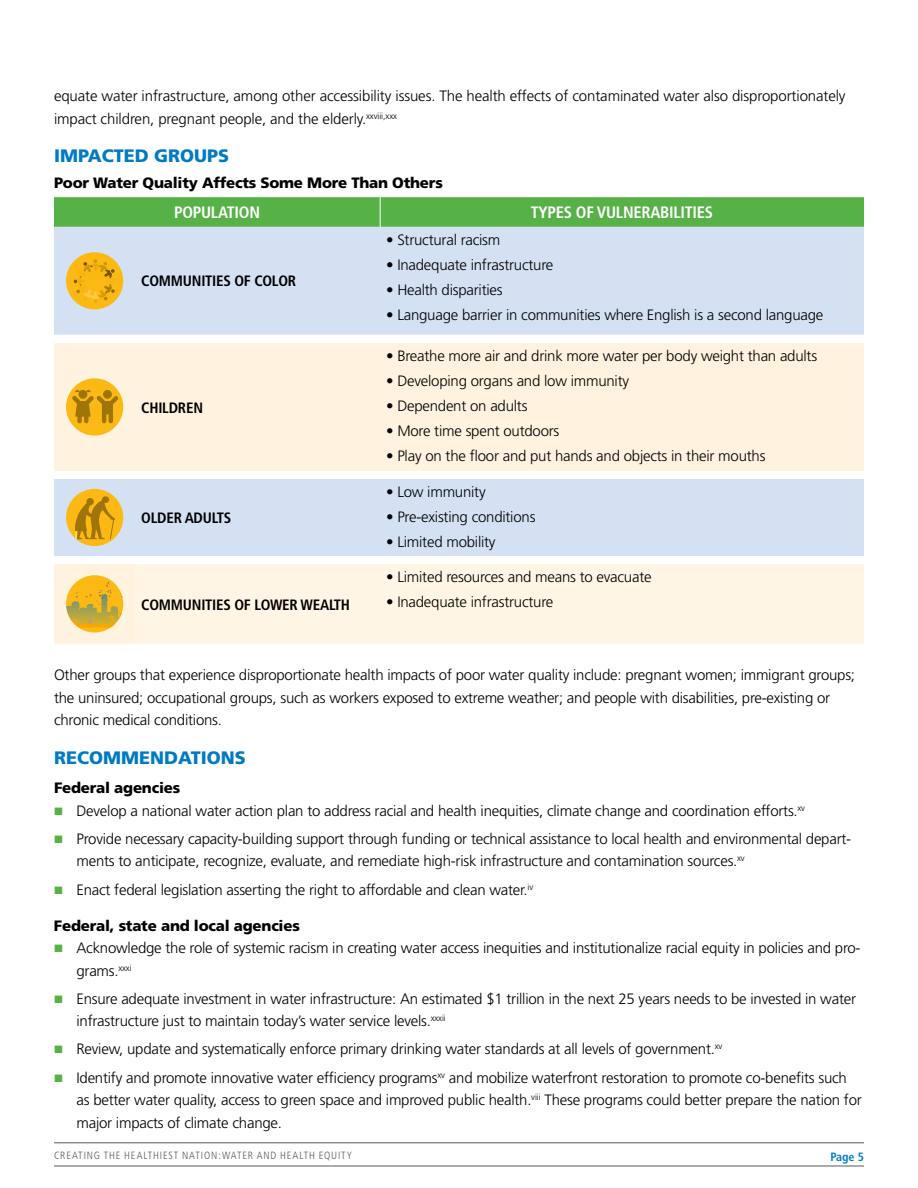
<style>
.page{position:relative;width:918px;height:1188px;background:#fff}
.page>*{position:absolute;margin:0;border:0;box-sizing:border-box;transform-origin:0 0}
.t1{font:900 18px "Frutiger";color:#007bc3}
.t2{font:700 condensed 16.5px "Frutiger";letter-spacing:-.015em;color:#fff}
.t3{font:300 15px/22.5px "Frutiger";letter-spacing:-.015em;color:#000}
.t4{font:900 15px "Frutiger";letter-spacing:-.015em;color:#000}
.t5{font:700 condensed 15px "Frutiger";letter-spacing:-.015em;color:#000}
.t6{font:700 condensed 12px "Frutiger";color:#007bc3}
.t7{font:300 condensed 10.5px "Frutiger";letter-spacing:.08em;color:#58595b}
.s1{font-weight:900}
</style>
<div class="page">
<hr style="left:54px;top:1143px;width:810px;height:1px;background:#58595b">
<hr style="left:54px;top:1166px;width:810px;height:1px;background:#58595b">
<div style="left:54px;top:197px;width:810px;height:30px;background:#56b146"></div>
<div style="left:54px;top:227px;width:810px;height:108px;background:#d4e1f3"></div>
<svg style="left:54px;top:343px;width:810px;height:301px;background:#f0ede8"></svg>
<div style="left:135px;top:564px;width:729px;height:80px;background:#fff5e4"></div>
<hr style="left:380px;top:197px;width:1px;height:30px;background:#fff">
<div style="left:66px;top:252px;width:57px;height:57px;background:#fdb913;border-radius:50%"></div>
<svg style="left:74px;top:259px;width:44px;height:44px"></svg>
<div style="left:66px;top:378px;width:57px;height:58px;background:#fdb913;border-radius:50%"></div>
<svg style="left:72px;top:389px;width:46px;height:35px"></svg>
<svg style="left:103px;top:390px;width:9px;height:9px"></svg>
<div style="left:66px;top:489px;width:57px;height:57px;background:#fdb913;border-radius:50%"></div>
<svg style="left:75px;top:496px;width:40px;height:43px"></svg>
<div style="left:66px;top:575px;width:57px;height:57px;background:#fdb913;border-radius:50%"></div>
<svg style="left:66px;top:581px;width:57px;height:47px"></svg>
<p class="t3" style="left:54px;top:85px;width:793px">equate water infrastructure, among other accessibility issues. The health effects of contaminated water also disproportionately impact children, pregnant people, and the elderly.<sup>xxviii,xxx</sup></p>
<p class="t1" style="left:54px;top:145px;width:177px">IMPACTED GROUPS</p>
<p class="t4" style="left:54px;top:174px;width:390px">Poor Water Quality Affects Some More Than Others</p>
<p class="t2" style="left:174px;top:203px;width:88px">POPULATION</p>
<p class="t2" style="left:531px;top:203px;width:184px">TYPES OF VULNERABILITIES</p>
<p class="t5" style="left:141px;top:272px;width:156px">COMMUNITIES OF COLOR</p>
<p class="t5" style="left:141px;top:398px;width:63px">CHILDREN</p>
<p class="t5" style="left:141px;top:509px;width:91px">OLDER ADULTS</p>
<p class="t5" style="left:141px;top:595px;width:210px">COMMUNITIES OF LOWER WEALTH</p>
<p class="t3" style="left:386px;top:228px;width:116px">• Structural racism</p>
<p class="t3" style="left:386px;top:253px;width:169px">• Inadequate infrastructure</p>
<p class="t3" style="left:386px;top:278px;width:118px">• Health disparities</p>
<p class="t3" style="left:386px;top:303px;width:439px">• Language barrier in communities where English is a second language</p>
<p class="t3" style="left:386px;top:344px;width:433px">• Breathe more air and drink more water per body weight than adults</p>
<p class="t3" style="left:386px;top:369px;width:245px">• Developing organs and low immunity</p>
<p class="t3" style="left:386px;top:394px;width:143px">• Dependent on adults</p>
<p class="t3" style="left:386px;top:419px;width:175px">• More time spent outdoors</p>
<p class="t3" style="left:386px;top:444px;width:381px">• Play on the floor and put hands and objects in their mouths</p>
<p class="t3" style="left:386px;top:480px;width:101px">• Low immunity</p>
<p class="t3" style="left:386px;top:505px;width:151px">• Pre-existing conditions</p>
<p class="t3" style="left:386px;top:530px;width:111px">• Limited mobility</p>
<p class="t3" style="left:386px;top:565px;width:267px">• Limited resources and means to evacuate</p>
<p class="t3" style="left:386px;top:590px;width:169px">• Inadequate infrastructure</p>
<p class="t3" style="left:54px;top:664px;width:803px">Other groups that experience disproportionate health impacts of poor water quality include: pregnant women; immigrant groups; the uninsured; occupational groups, such as workers exposed to extreme weather; and people with disabilities, pre-existing or chronic medical conditions.</p>
<p class="t1" style="left:54px;top:747px;width:193px">RECOMMENDATIONS</p>
<p class="t3" style="left:76px;top:777px;width:730px;text-indent:-22px"><span class="s1">Federal agencies<br></span>Develop a national water action plan to address racial and health inequities, climate change and coordination efforts.<sup>xv</sup></p>
<p class="t3" style="left:76px;top:827px;width:776px">Provide necessary capacity-building support through funding or technical assistance to local health and environmental depart&shy;ments to anticipate, recognize, evaluate, and remediate high-risk infrastructure and contamination sources.<sup>xv</sup></p>
<p class="t3" style="left:76px;top:878px;width:458px">Enact federal legislation asserting the right to affordable and clean water.<sup>iv</sup></p>
<p class="t4" style="left:54px;top:916px;width:247px">Federal, state and local agencies</p>
<p class="t3" style="left:76px;top:937px;width:786px">Acknowledge the role of systemic racism in creating water access inequities and institutionalize racial equity in policies and pro&shy;grams.<sup>xxxi</sup></p>
<p class="t3" style="left:76px;top:987px;width:781px">Ensure adequate investment in water infrastructure: An estimated $1 trillion in the next 25 years needs to be invested in water infrastructure just to maintain today’s water service levels.<sup>xxxii</sup></p>
<p class="t3" style="left:76px;top:1035px;width:772px;line-height:28.2px">Review, update and systematically enforce primary drinking water standards at all levels of government.<sup>xv<br></sup>Identify and promote innovative water efficiency programs<sup>xv</sup> and mobilize waterfront restoration to promote co-benefits such</p>
<p class="t3" style="left:77px;top:1089px;width:787px">as better water quality, access to green space and improved public health.<sup>viii</sup> These programs could better prepare the nation for major impacts of climate change.</p>
<p class="t7" style="left:54px;top:1150px;width:300px">CREATING THE HEALTHIEST NATION:WATER AND HEALTH EQUITY</p>
<p class="t6" style="left:831px;top:1150px;width:35px">Page 5</p>
</div>
